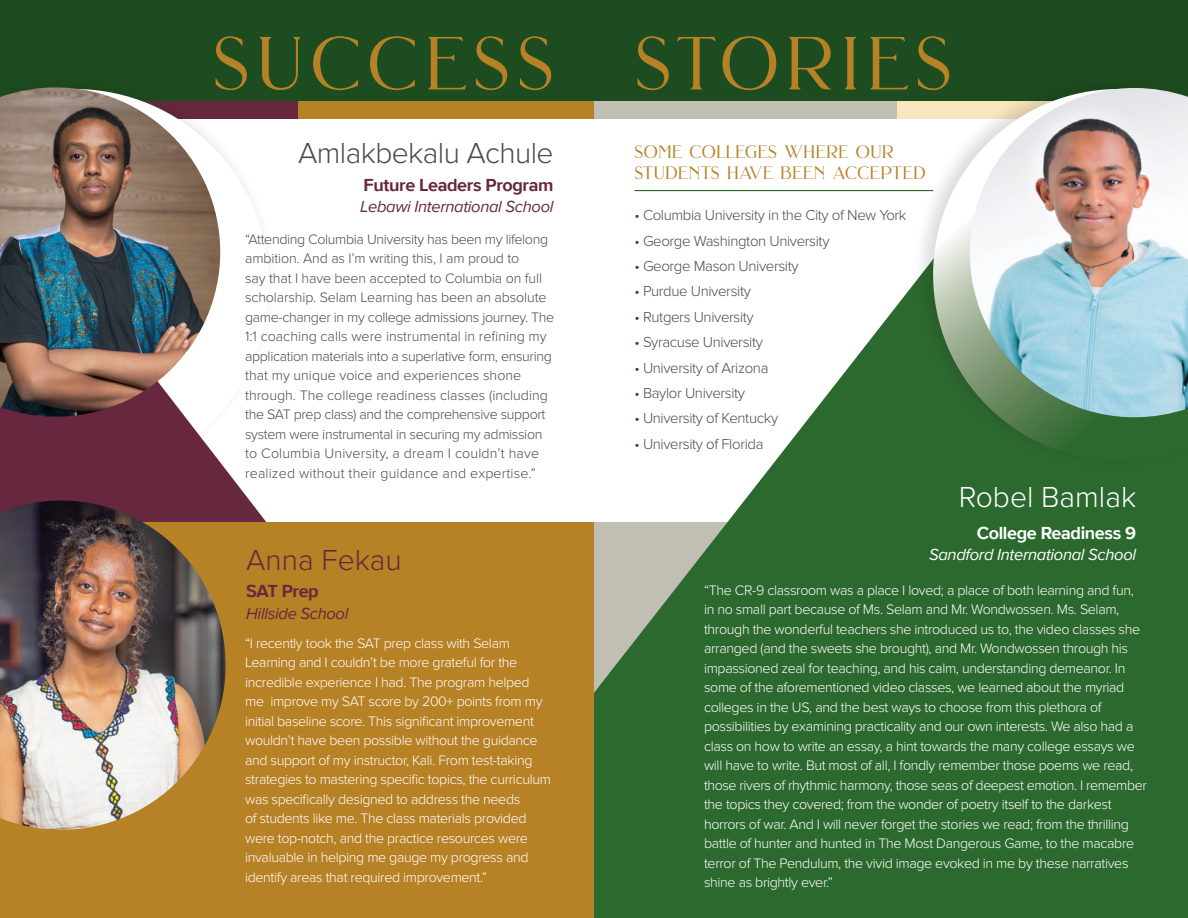
<style>
.page{position:relative;width:1188px;height:918px;background:#fff}
.page>*{position:absolute;margin:0;border:0;box-sizing:border-box;transform-origin:0 0}
.t1{font:75px "Brilon";letter-spacing:.1em;color:#b78126}
.t2{font:300 30px "Proxima Nova";letter-spacing:-.02em;color:#4a4b4b}
.t3{font:300 30px "Proxima Nova";color:#fff}
.t4{font:300 30px "Proxima Nova";color:#67273f}
.t5{font:18px/21px "Brilon";letter-spacing:.03em;color:#b78126}
.t6{font:700 18px "Proxima Nova";letter-spacing:-.02em;color:#67273f}
.t7{font:700 18px "Proxima Nova";letter-spacing:-.02em;color:#fff}
.t8{font:italic 16.5px "Proxima Nova";letter-spacing:-.02em;color:#67273f}
.t9{font:italic 16.5px "Proxima Nova";letter-spacing:-.02em;color:#fff}
.t10{font:300 15px "Proxima Nova";letter-spacing:-.025em;color:#4a4b4b}
.t11{font:300 14.25px/19.5px "Proxima Nova";letter-spacing:-.025em;color:#fff}
.t12{font:300 14.25px/19.5px "Proxima Nova";letter-spacing:-.01em;color:#4a4b4b}
.s1{color:#67273f}
</style>
<div class="page">
<div style="left:0;top:0;width:1188px;height:113px;background:#1c4c1f"></div>
<div style="left:0;top:101px;width:304px;height:18px;background:#67273f"></div>
<div style="left:298px;top:101px;width:310px;height:18px;background:#b78126"></div>
<div style="left:595px;top:101px;width:310px;height:18px;background:#c1beb4"></div>
<div style="left:898px;top:101px;width:290px;height:18px;background:#f9e6bc"></div>
<svg style="left:594px;top:286px;width:594px;height:632px;fill:#2c692f"></svg>
<div style="left:0;top:71px;width:277px;height:419px;background:#1c1c1a;opacity:.15"></div>
<svg style="left:220px;top:89px;width:49px;height:152px"></svg>
<svg style="left:0;top:241px;width:277px;height:281px;fill:#67273f"></svg>
<img style="left:0;top:87px;width:220px;height:330px">
<div style="left:0;top:522px;width:594px;height:396px;background:#b78126"></div>
<img style="left:0;top:501px;width:226px;height:329px">
<div style="left:912px;top:71px;width:276px;height:401px;background:#1c1c1a;opacity:.15"></div>
<svg style="left:933px;top:89px;width:255px;height:372px"></svg>
<img style="left:970px;top:88px;width:218px;height:329px">
<hr style="left:634px;top:190px;width:299px;height:1px;background:#2c692f">
<h1 class="t1" style="left:213px;top:20px;width:740px">SUCCESS STORIES</h1>
<h2 class="t2" style="left:298px;top:136px;width:257px">Amlakbekalu Achule</h2>
<p class="t6" style="left:364px;top:171px;width:191px">Future Leaders Program</p>
<p class="t8" style="left:360px;top:194px;width:195px">Lebawi International School</p>
<p class="t12" style="left:245px;top:230px;width:311px">“Attending Columbia University has been my lifelong ambition. And as I’m writing this, I am proud to<br>say that I have been accepted to Columbia on full scholarship. Selam Learning has been an absolute game-changer in my college admissions journey. The 1:1 coaching calls were instrumental in refining my application materials into a superlative form, ensuring that my unique voice and experiences shone through. The college readiness classes (including the SAT prep class) and the comprehensive support system were instrumental in securing my admission to Columbia University, a dream I couldn’t have realized without their guidance and expertise.”</p>
<h2 class="t4" style="left:246px;top:542px;width:157px">Anna Fekau</h2>
<p class="t6" style="left:246px;top:578px;width:74px">SAT Prep</p>
<p class="t8" style="left:246px;top:601px;width:104px">Hillside School</p>
<p class="t11" style="left:245px;top:634px;width:307px">“I recently took the SAT prep class with Selam Learning and I couldn’t be more grateful for the incredible experience I had. The program helped me improve my SAT score by 200+ points from my initial baseline score. This significant improvement wouldn’t have been possible without the guidance and support of my instructor, Kali. From test-taking strategies to mastering specific topics, the curriculum was specifically designed to address the needs<br>of students like me. The class materials provided were top-notch, and the practice resources were invaluable in helping me gauge my progress and identify areas that required improvement.”</p>
<p class="t5" style="left:634px;top:141px;width:293px">SOME COLLEGES WHERE OUR<br>STUDENTS HAVE BEEN ACCEPTED</p>
<p class="t10" style="left:634px;top:207px;width:274px"><span class="s1">•</span> Columbia University in the City of New York</p>
<p class="t10" style="left:634px;top:232px;width:197px"><span class="s1">•</span> George Washington University</p>
<p class="t10" style="left:634px;top:257px;width:166px"><span class="s1">•</span> George Mason University</p>
<p class="t10" style="left:634px;top:283px;width:118px"><span class="s1">•</span> Purdue University</p>
<p class="t10" style="left:634px;top:308px;width:121px"><span class="s1">•</span> Rutgers University</p>
<p class="t10" style="left:634px;top:334px;width:130px"><span class="s1">•</span> Syracuse University</p>
<p class="t10" style="left:634px;top:359px;width:136px"><span class="s1">•</span> University of Arizona</p>
<p class="t10" style="left:634px;top:384px;width:112px"><span class="s1">•</span> Baylor University</p>
<p class="t10" style="left:634px;top:410px;width:145px"><span class="s1">•</span> University of Kentucky</p>
<p class="t10" style="left:634px;top:435px;width:131px"><span class="s1">•</span> University of Florida</p>
<h2 class="t3" style="left:959px;top:480px;width:179px">Robel Bamlak</h2>
<p class="t7" style="left:977px;top:520px;width:161px">College Readiness 9</p>
<p class="t9" style="left:929px;top:542px;width:209px">Sandford International School</p>
<p class="t11" style="left:704px;top:581px;width:444px">“The CR-9 classroom was a place I loved; a place of both learning and fun, in no small part because of Ms. Selam and Mr. Wondwossen. Ms. Selam, through the wonderful teachers she introduced us to, the video classes she arranged (and the sweets she brought), and Mr. Wondwossen through his impassioned zeal for teaching, and his calm, understanding demeanor. In some of the aforementioned video classes, we learned about the myriad colleges in the US, and the best ways to choose from this plethora of possibilities by examining practicality and our own interests. We also had a class on how to write an essay, a hint towards the many college essays we will have to write. But most of all, I fondly remember those poems we read, those rivers of rhythmic harmony, those seas of deepest emotion. I remember the topics they covered; from the wonder of poetry itself to the darkest horrors of war. And I will never forget the stories we read; from the thrilling battle of hunter and hunted in The Most Dangerous Game, to the macabre terror of The Pendulum, the vivid image evoked in me by these narratives shine as brightly ever.”</p>
</div>
